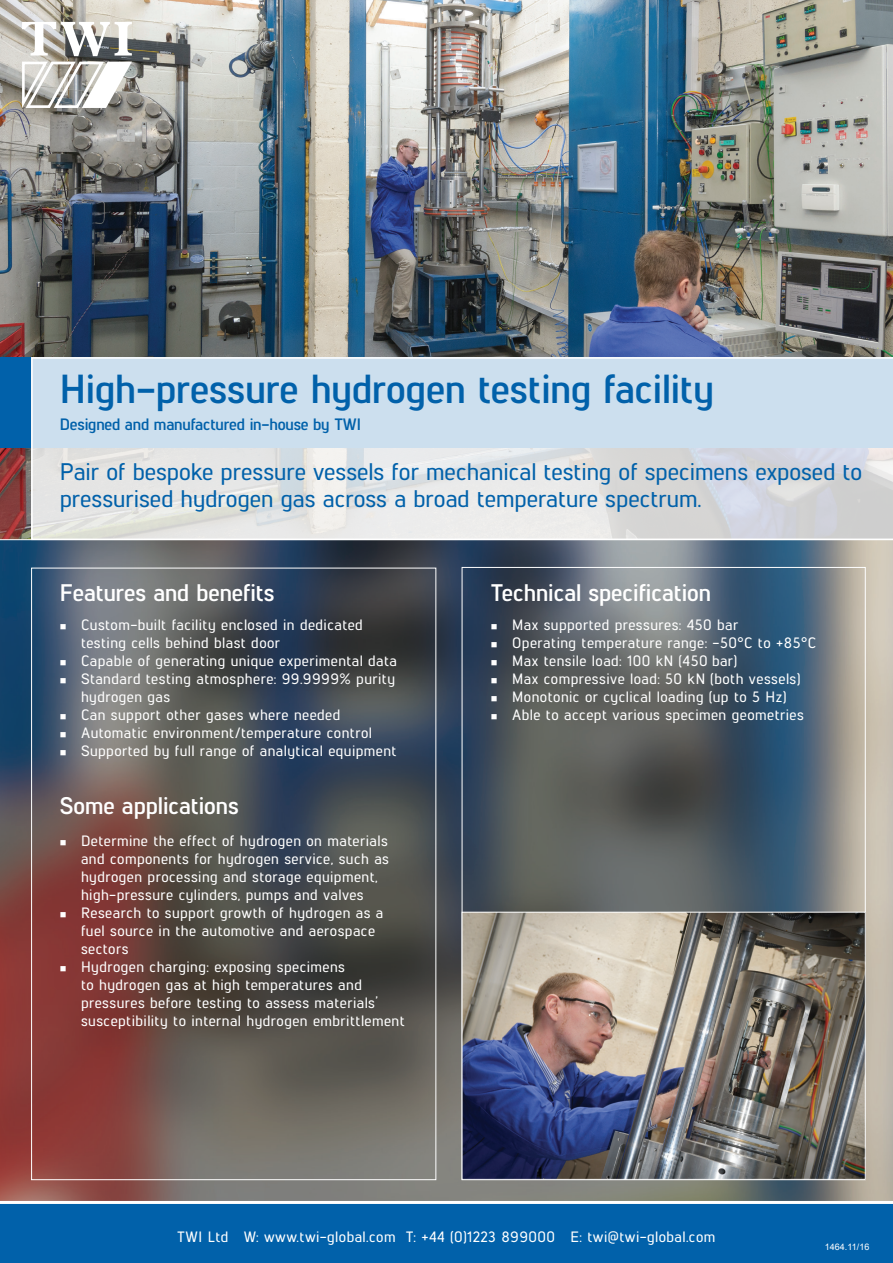
<style>
.page{position:relative;width:893px;height:1263px;background:#fff}
.page>*{position:absolute;margin:0;border:0;box-sizing:border-box;transform-origin:0 0}
.Large_blue_heading{font:700 40.5px "Lintel";color:#0161aa}
.Blue_sub_heading{font:500 24px/27px "Lintel";color:#0161aa}
.White_sub_heading{font:700 24px "Lintel";color:#fff}
.Equipment_sub_headin{font:700 16.5px "Lintel";letter-spacing:-.01em;color:#0161aa}
.CORPORATE_-_10pt_WHI{font:500 15px/18px "Lintel";letter-spacing:.03em;color:#fff}
.Print_ref{font:9px "Arial";letter-spacing:-.005em;color:#fff}
</style>
<div class="page">
<div style="left:0;top:1201px;width:893px;height:62px;background:#0161aa"></div>
<img style="left:0;top:540px;width:893px;height:661px">
<hr style="left:0;top:1201px;width:893px;height:3px;background:#fff">
<img style="left:0;top:0;width:893px;height:540px">
<div style="left:0;top:357px;width:893px;height:91px;background:#0161aa"></div>
<svg style="left:21px;top:22px;width:113px;height:90px"></svg>
<img style="left:464px;top:914px;width:400px;height:264px">
<div style="left:462px;top:912px;width:404px;height:268px;border:1px solid #fff"></div>
<svg style="left:31px;top:357px;width:862px;height:183px;background:#d6e0e8"></svg>
<svg style="left:61px;top:624px;width:5px;height:5px"></svg>
<svg style="left:61px;top:660px;width:5px;height:5px"></svg>
<svg style="left:61px;top:678px;width:5px;height:5px"></svg>
<svg style="left:61px;top:714px;width:5px;height:5px"></svg>
<svg style="left:61px;top:732px;width:5px;height:5px"></svg>
<svg style="left:61px;top:750px;width:5px;height:5px"></svg>
<svg style="left:61px;top:840px;width:5px;height:5px"></svg>
<svg style="left:61px;top:912px;width:5px;height:5px"></svg>
<svg style="left:61px;top:966px;width:5px;height:5px"></svg>
<svg style="left:492px;top:624px;width:5px;height:5px"></svg>
<svg style="left:492px;top:642px;width:5px;height:5px"></svg>
<svg style="left:492px;top:660px;width:5px;height:5px"></svg>
<svg style="left:492px;top:678px;width:5px;height:5px"></svg>
<svg style="left:492px;top:696px;width:5px;height:5px"></svg>
<svg style="left:492px;top:714px;width:5px;height:5px"></svg>
<p class="Large_blue_heading" style="left:60px;top:360px;width:656px">High-pressure hydrogen testing facility</p>
<p class="Equipment_sub_headin" style="left:60px;top:413px;width:303px">Designed and manufactured in-house by TWI</p>
<p class="Blue_sub_heading" style="left:60px;top:457px;width:804px">Pair of bespoke pressure vessels for mechanical testing of specimens exposed to pressurised hydrogen gas across a broad temperature spectrum.</p>
<p class="White_sub_heading" style="left:60px;top:575px;width:216px">Features and benefits</p>
<p class="CORPORATE_-_10pt_WHI" style="left:81px;top:615px;width:283px">Custom-built facility enclosed in dedicated testing cells behind blast door</p>
<p class="CORPORATE_-_10pt_WHI" style="left:81px;top:651px;width:317px">Capable of generating unique experimental data</p>
<p class="CORPORATE_-_10pt_WHI" style="left:81px;top:669px;width:316px">Standard testing atmosphere: 99.9999% purity hydrogen gas</p>
<p class="CORPORATE_-_10pt_WHI" style="left:81px;top:705px;width:261px">Can support other gases where needed</p>
<p class="CORPORATE_-_10pt_WHI" style="left:81px;top:723px;width:292px">Automatic environment/temperature control</p>
<p class="CORPORATE_-_10pt_WHI" style="left:81px;top:741px;width:317px">Supported by full range of analytical equipment</p>
<p class="White_sub_heading" style="left:60px;top:788px;width:181px">Some applications</p>
<p class="CORPORATE_-_10pt_WHI" style="left:81px;top:831px;width:309px">Determine the effect of hydrogen on materials and components for hydrogen service, such as hydrogen processing and storage equipment, high-pressure cylinders, pumps and valves</p>
<p class="CORPORATE_-_10pt_WHI" style="left:81px;top:903px;width:304px">Research to support growth of hydrogen as a fuel source in the automotive and aerospace sectors</p>
<p class="CORPORATE_-_10pt_WHI" style="left:81px;top:957px;width:325px">Hydrogen charging: exposing specimens<br>to hydrogen gas at high temperatures and pressures before testing to assess materials’ susceptibility to internal hydrogen embrittlement</p>
<p class="White_sub_heading" style="left:491px;top:575px;width:222px">Technical specification</p>
<p class="CORPORATE_-_10pt_WHI" style="left:512px;top:615px;width:305px">Max supported pressures: 450 bar<br>Operating temperature range: -50°C to +85°C Max tensile load: 100 kN (450 bar)<br>Max compressive load: 50 kN (both vessels)<br>Monotonic or cyclical loading (up to 5 Hz)<br>Able to accept various specimen geometries</p>
<p class="CORPORATE_-_10pt_WHI" style="left:177px;top:1227px;width:540px">TWI Ltd W: www.twi-global.com T: +44 (0)1223 899000 E: twi@twi-global.com</p>
<p class="Print_ref" style="left:825px;top:1241px;width:46px">1464.11/16</p>
</div>
